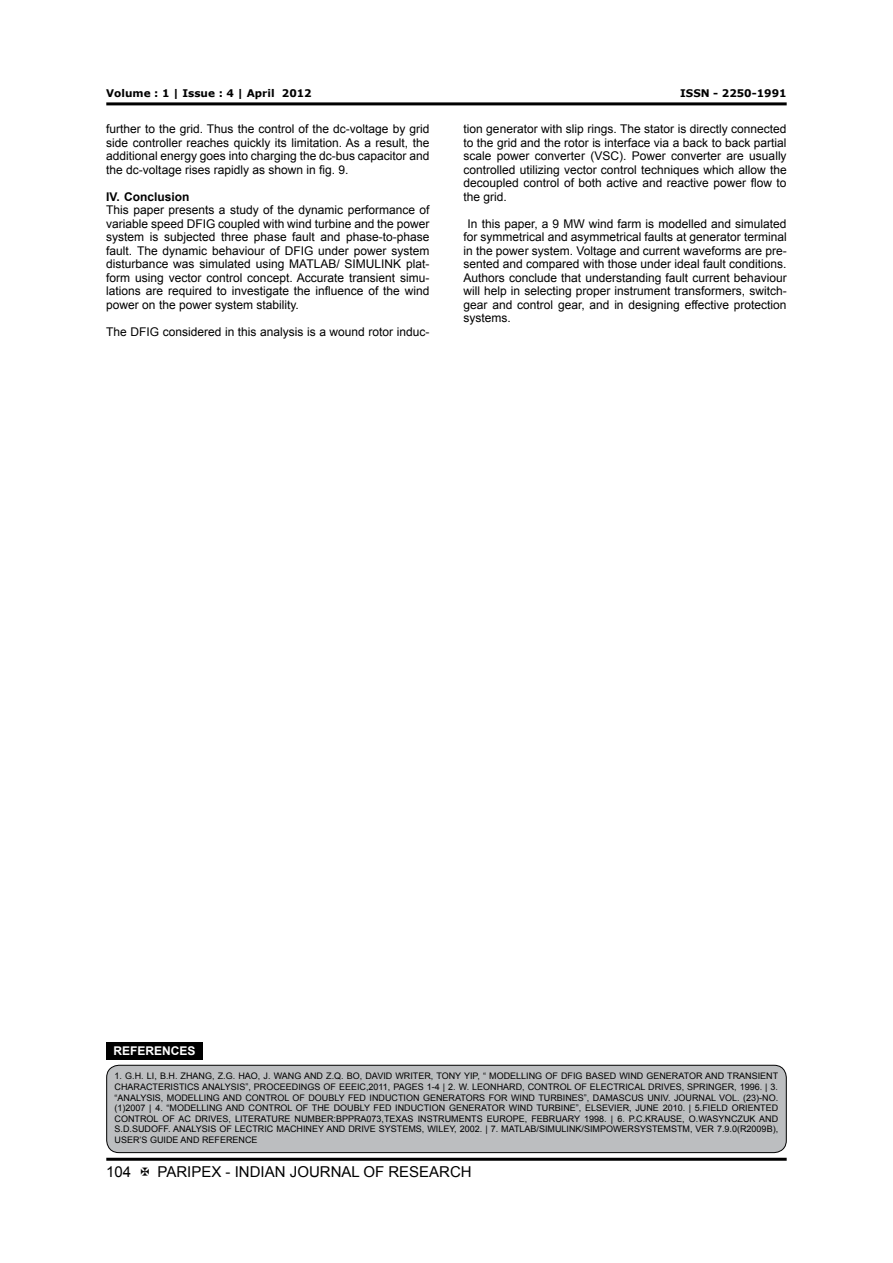
<style>
.page{position:relative;width:893px;height:1263px;background:#fff}
.page>*{position:absolute;margin:0;border:0;box-sizing:border-box;transform-origin:0 0}
.t1{font:15px "Arial";color:#000}
.t2{font:12px/13.5px "Arial";color:#000;text-align:justify}
.t3{font:700 12px "Arial";color:#000}
.t4{font:700 12px "Arial";color:#fff}
.t5{font:700 10.5px "Verdana";color:#000}
.t6{font:9px/10.5px "Arial";color:#000;text-align:justify}
</style>
<div class="page">
<hr style="left:106px;top:102px;width:681px;height:3px;background:#000">
<hr style="left:106px;top:1158px;width:681px;height:3px;background:#000">
<div style="left:106px;top:1042px;width:96px;height:18px;background:#000"></div>
<div style="left:107px;top:1065px;width:679px;height:87px;background:#bcbec0;border-radius:12px"></div>
<div style="left:106px;top:1065px;width:681px;height:88px;border:1px solid #000;border-radius:12px"></div>
<p class="t5" style="left:106px;top:89px;width:207px">Volume : 1 | Issue : 4 | April 2012</p>
<p class="t5" style="left:680px;top:89px;width:108px">ISSN - 2250-1991</p>
<p class="t2" style="left:106px;top:123px;width:325px">further to the grid. Thus the control of the dc-voltage by grid side controller reaches quickly its limitation. As a result, the additional energy goes into charging the dc-bus capacitor and the dc-voltage rises rapidly as shown in fig. 9.</p>
<p class="t3" style="left:106px;top:192px;width:85px">IV. Conclusion</p>
<p class="t2" style="left:106px;top:204px;width:325px">This paper presents a study of the dynamic performance of variable speed DFIG coupled with wind turbine and the power system is subjected three phase fault and phase-to-phase fault. The dynamic behaviour of DFIG under power system disturbance was simulated using MATLAB/ SIMULINK plat&shy;form using vector control concept. Accurate transient simu&shy;lations are required to investigate the influence of the wind power on the power system stability.</p>
<p class="t2" style="left:106px;top:326px;width:325px">The DFIG considered in this analysis is a wound rotor induc-</p>
<p class="t2" style="left:463px;top:123px;width:325px">tion generator with slip rings. The stator is directly connected to the grid and the rotor is interface via a back to back partial scale power converter (VSC). Power converter are usually controlled utilizing vector control techniques which allow the decoupled control of both active and reactive power flow to the grid.</p>
<p class="t2" style="left:463px;top:218px;width:325px;text-indent:4px">In this paper, a 9 MW wind farm is modelled and simulated for symmetrical and asymmetrical faults at generator terminal in the power system. Voltage and current waveforms are pre&shy;sented and compared with those under ideal fault conditions.<br>Authors conclude that understanding fault current behaviour will help in selecting proper instrument transformers, switch&shy;gear and control gear, and in designing effective protection systems.</p>
<p class="t4" style="left:113px;top:1047px;width:84px">REFERENCES</p>
<p class="t6" style="left:115px;top:1072px;width:665px">1. G.H. LI, B.H. ZHANG, Z.G. HAO, J. WANG AND Z.Q. BO, DAVID WRITER, TONY YIP, “ MODELLING OF DFIG BASED WIND GENERATOR AND TRANSIENT CHARACTERISTICS ANALYSIS”, PROCEEDINGS OF EEEIC,2011, PAGES 1-4 | 2. W. LEONHARD, CONTROL OF ELECTRICAL DRIVES, SPRINGER, 1996. | 3. “ANALYSIS, MODELLING AND CONTROL OF DOUBLY FED INDUCTION GENERATORS FOR WIND TURBINES”, DAMASCUS UNIV. JOURNAL VOL. (23)-NO. (1)2007 | 4. “MODELLING AND CONTROL OF THE DOUBLY FED INDUCTION GENERATOR WIND TURBINE”, ELSEVIER, JUNE 2010. | 5.FIELD ORIENTED CONTROL OF AC DRIVES, LITERATURE NUMBER:BPPRA073,TEXAS INSTRUMENTS EUROPE, FEBRUARY 1998. | 6. P.C.KRAUSE, O.WASYNCZUK AND S.D.SUDOFF. ANALYSIS OF LECTRIC MACHINEY AND DRIVE SYSTEMS, WILEY, 2002. | 7. MATLAB/SIMULINK/SIMPOWERSYSTEMSTM, VER 7.9.0(R2009B), USER’S GUIDE AND REFERENCE</p>
<p class="t1" style="left:106px;top:1166px;width:27px">104</p>
<p class="t1" style="left:158px;top:1166px;width:316px">PARIPEX - INDIAN JOURNAL OF RESEARCH</p>
</div>
